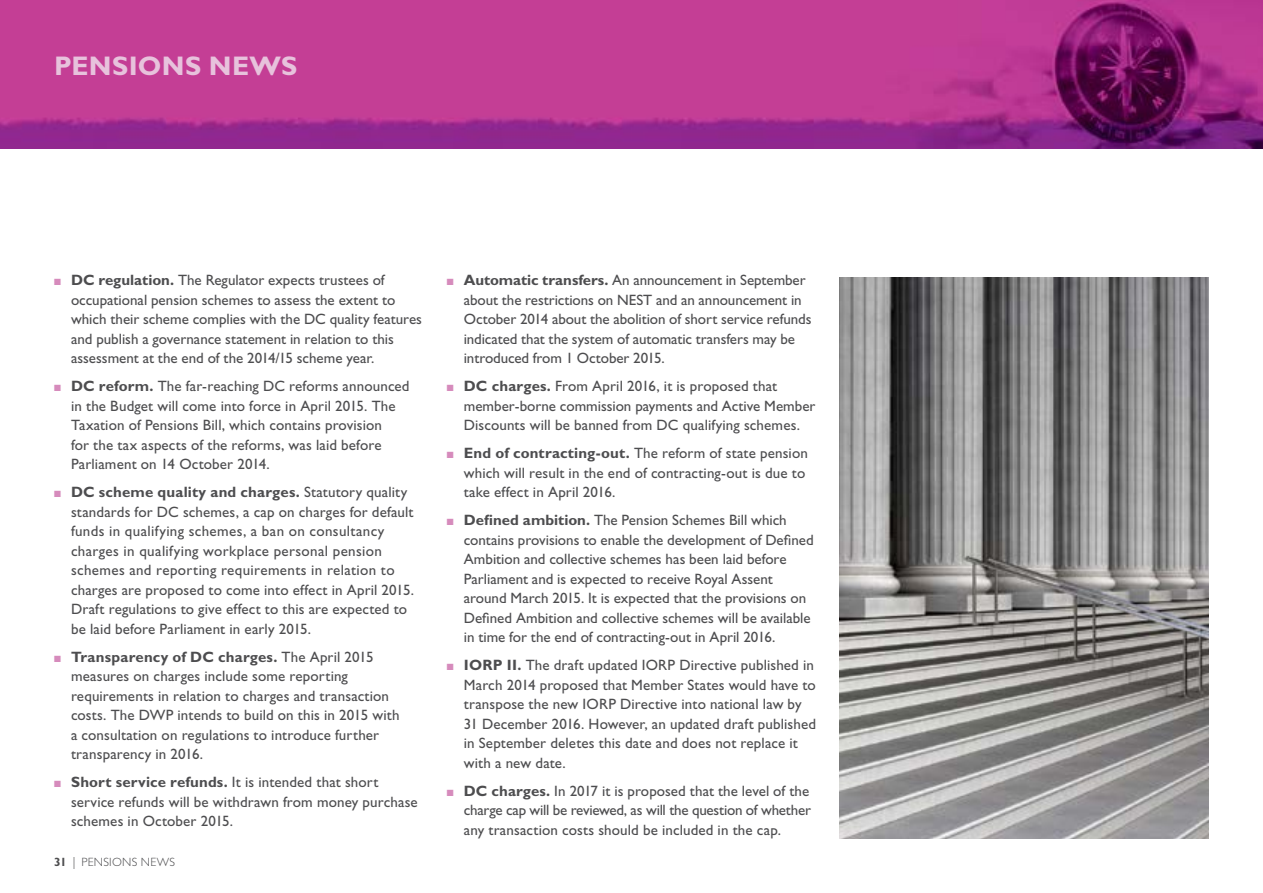
<style>
.page{position:relative;width:1263px;height:893px;background:#fff}
.page>*{position:absolute;margin:0;border:0;box-sizing:border-box;transform-origin:0 0}
.t1{font:700 27px "Gill Sans Std";letter-spacing:.015em;color:#e7c2dc}
.t2{font:15px/19.5px "Gill Sans Std";letter-spacing:.005em;color:#4d4d4f}
.t3{font:300 12px "Gill Sans Std";letter-spacing:.025em;color:#4d4d4f}
.s1{color:#d68bbc}
.s2{font-weight:700}
</style>
<div class="page">
<img style="left:0;top:0;width:1263px;height:149px">
<img style="left:839px;top:278px;width:370px;height:561px">
<h1 class="t1" style="left:54px;top:50px;width:245px">PENSIONS NEWS</h1>
<p class="t2" style="left:71px;top:270px;width:352px;text-indent:-17px"><span class="s1">■</span> <span class="s2">DC regulation.</span> The Regulator expects trustees of occupational pension schemes to assess the extent to which their scheme complies with the DC quality features and publish a governance statement in relation to this assessment at the end of the 2014/15 scheme year.</p>
<p class="t2" style="left:71px;top:376px;width:340px;text-indent:-17px"><span class="s1">■</span> <span class="s2">DC reform.</span> The far-reaching DC reforms announced in the Budget will come into force in April 2015. The Taxation of Pensions Bill, which contains provision<br>for the tax aspects of the reforms, was laid before Parliament on 14 October 2014.</p>
<p class="t2" style="left:71px;top:482px;width:344px;text-indent:-17px"><span class="s1">■</span> <span class="s2">DC scheme quality and charges.</span> Statutory quality standards for DC schemes, a cap on charges for default funds in qualifying schemes, a ban on consultancy charges in qualifying workplace personal pension schemes and reporting requirements in relation to charges are proposed to come into effect in April 2015.<br>Draft regulations to give effect to this are expected to be laid before Parliament in early 2015.</p>
<p class="t2" style="left:71px;top:647px;width:330px;text-indent:-17px"><span class="s1">■</span> <span class="s2">Transparency of DC charges.</span> The April 2015 measures on charges include some reporting requirements in relation to charges and transaction costs. The DWP intends to build on this in 2015 with a consultation on regulations to introduce further transparency in 2016.</p>
<p class="t2" style="left:71px;top:772px;width:348px;text-indent:-17px"><span class="s1">■</span> <span class="s2">Short service refunds.</span> It is intended that short service refunds will be withdrawn from money purchase schemes in October 2015.</p>
<p class="t3" style="left:54px;top:855px;width:123px"><span class="s2">31</span> | PENSIONS NEWS</p>
<p class="t2" style="left:464px;top:270px;width:349px;text-indent:-17px"><span class="s1">■</span> <span class="s2">Automatic transfers.</span> An announcement in September about the restrictions on NEST and an announcement in October 2014 about the abolition of short service refunds indicated that the system of automatic transfers may be introduced from 1 October 2015.</p>
<p class="t2" style="left:464px;top:376px;width:353px;text-indent:-17px"><span class="s1">■</span> <span class="s2">DC charges.</span> From April 2016, it is proposed that member-borne commission payments and Active Member<br>Discounts will be banned from DC qualifying schemes.</p>
<p class="t2" style="left:464px;top:443px;width:346px;text-indent:-17px"><span class="s1">■</span> <span class="s2">End of contracting-out.</span> The reform of state pension which will result in the end of contracting-out is due to take effect in April 2016.</p>
<p class="t2" style="left:464px;top:510px;width:351px;text-indent:-17px"><span class="s1">■</span> <span class="s2">Defined ambition.</span> The Pension Schemes Bill which contains provisions to enable the development of Defined Ambition and collective schemes has been laid before Parliament and is expected to receive Royal Assent around March 2015. It is expected that the provisions on Defined Ambition and collective schemes will be available in time for the end of contracting-out in April 2016.</p>
<p class="t2" style="left:464px;top:655px;width:354px;text-indent:-17px"><span class="s1">■</span> <span class="s2">IORP II.</span> The draft updated IORP Directive published in March 2014 proposed that Member States would have to transpose the new IORP Directive into national law by 31 December 2016. However, an updated draft published in September deletes this date and does not replace it with a new date.</p>
<p class="t2" style="left:464px;top:781px;width:349px;text-align:justify;text-indent:-17px"><span class="s1">■</span> <span class="s2">DC charges.</span> In 2017 it is proposed that the level of the charge cap will be reviewed, as will the question of whether any transaction costs should be included in the cap.</p>
</div>
